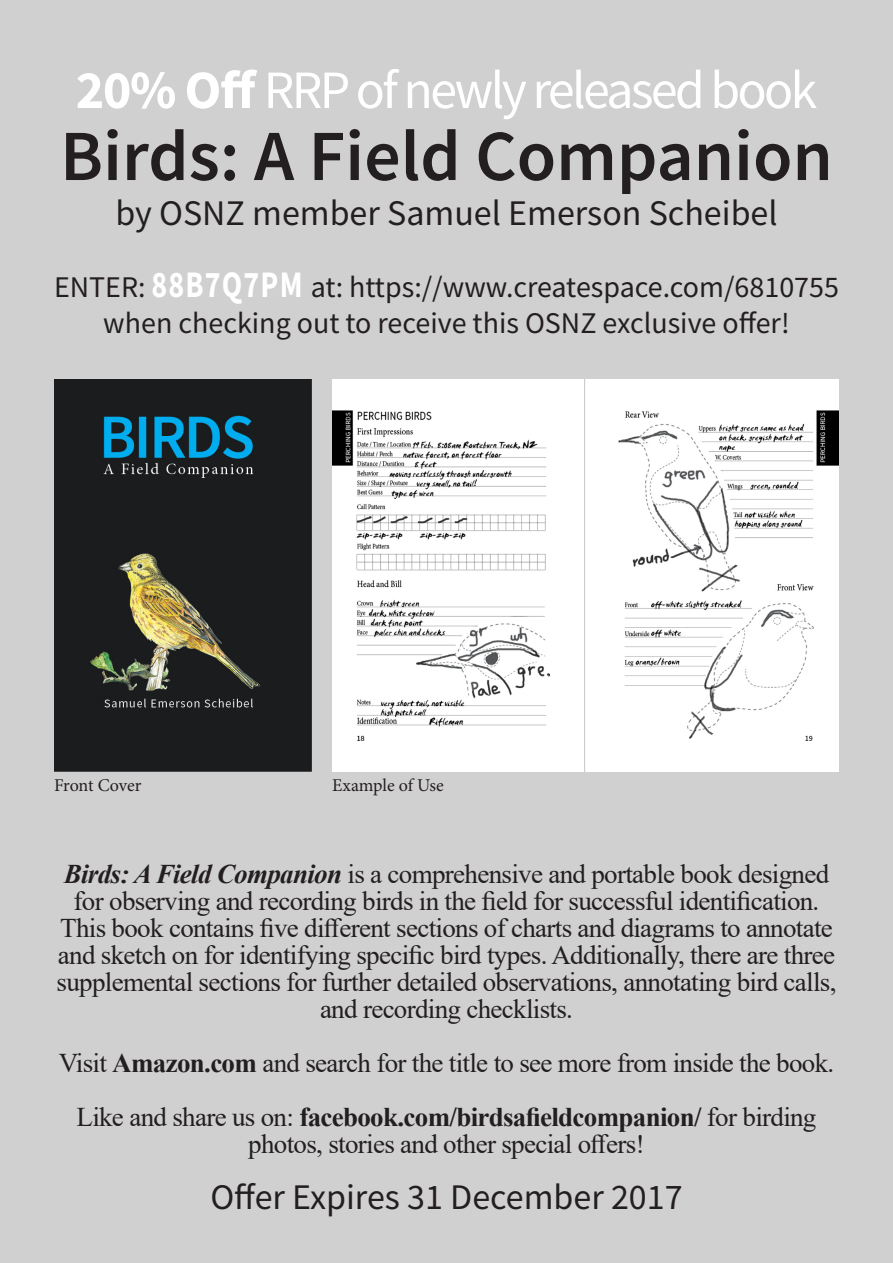
<style>
.page{position:relative;width:893px;height:1263px;background:#d1d0d0}
.page>*{position:absolute;margin:0;border:0;box-sizing:border-box;transform-origin:0 0}
.t1{font:600 72px "Source Sans Pro";color:#231f20}
.t2{font:54px "Source Sans Pro";letter-spacing:-.05em;color:#fff}
.t3{font:36px "Source Sans Pro";color:#231f20}
.t4{font:30px "Source Sans Pro";color:#231f20}
.t5{font:27px/27px "Times New Roman";letter-spacing:-.025em;color:#231f20;text-align:center}
.t6{font:18px "Minion Pro";letter-spacing:-.01em;color:#231f20}
.s1{font-weight:700}
.s2{font-weight:700;font-size:37.5px;color:#fff}
.s3{font-weight:700;font-style:italic}
</style>
<div class="page">
<img style="left:332px;top:380px;width:507px;height:392px">
<img style="left:54px;top:379px;width:257px;height:393px">
<p class="t2" style="left:76px;top:56px;width:743px"><span class="s1">20% Off</span> RRP of newly released book</p>
<p class="t1" style="left:60px;top:109px;width:774px">Birds: A Field Companion</p>
<p class="t3" style="left:115px;top:190px;width:664px">by OSNZ member Samuel Emerson Scheibel</p>
<p class="t4" style="left:54px;top:268px;width:786px">ENTER: <span class="s2">88B7Q7PM</span> at: https://www.createspace.com/6810755</p>
<p class="t4" style="left:103px;top:304px;width:688px">when checking out to receive this OSNZ exclusive offer!</p>
<p class="t6" style="left:54px;top:773px;width:89px">Front Cover</p>
<p class="t6" style="left:332px;top:773px;width:113px">Example of Use</p>
<p class="t5" style="left:57px;top:859px;width:781px"><span class="s3">Birds: A Field Companion</span> is a comprehensive and portable book designed for observing and recording birds in the field for successful identification.<br>This book contains five different sections of charts and diagrams to annotate and sketch on for identifying specific bird types. Additionally, there are three supplemental sections for further detailed observations, annotating bird calls, and recording checklists.</p>
<p class="t5" style="left:59px;top:1048px;width:777px">Visit <span class="s1">Amazon.com</span> and search for the title to see more from inside the book.</p>
<p class="t5" style="left:77px;top:1102px;width:741px">Like and share us on: <span class="s1">facebook.com/birdsafieldcompanion/</span> for birding photos, stories and other special offers!</p>
<p class="t3" style="left:210px;top:1174px;width:474px">Offer Expires 31 December 2017</p>
</div>
